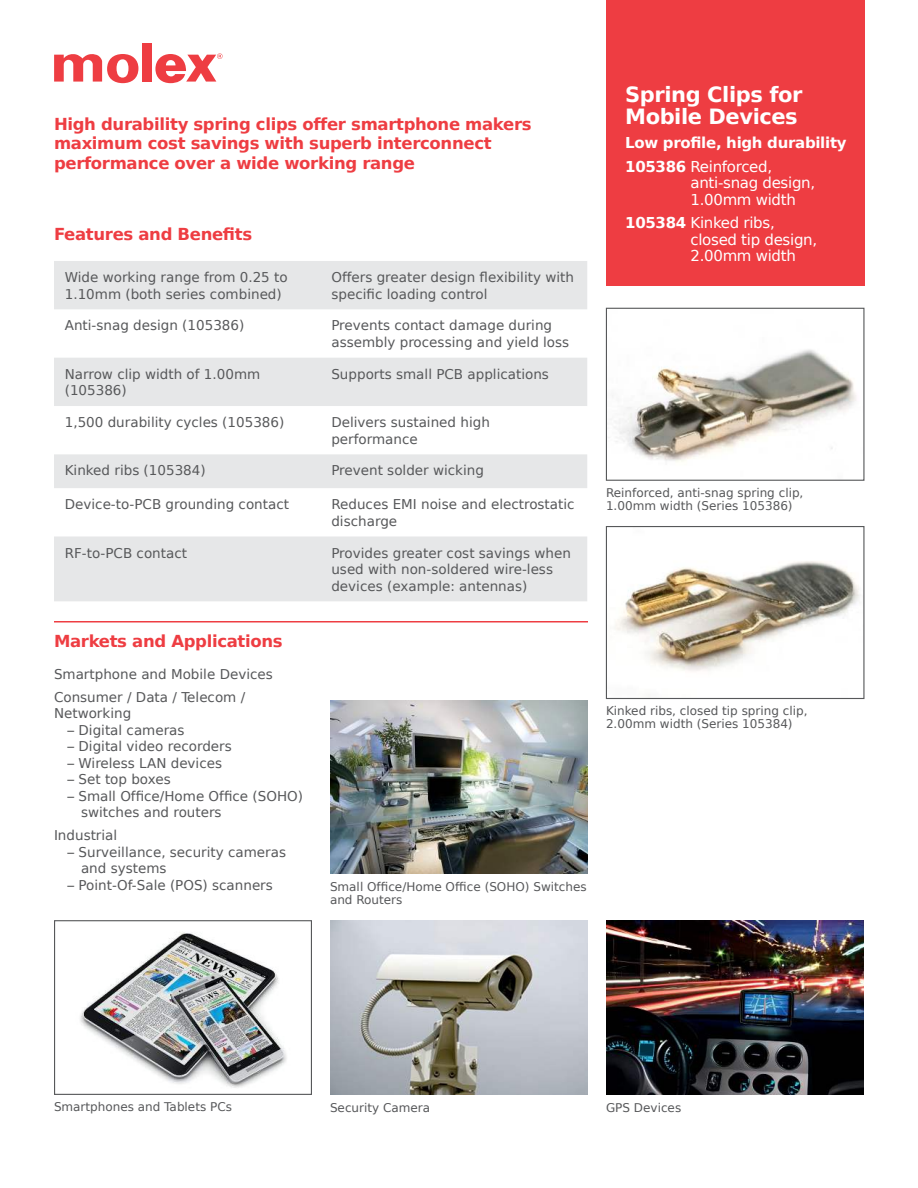
<style>
.page{position:relative;width:918px;height:1188px;background:#fff}
.page>*{position:absolute;margin:0;border:0;box-sizing:border-box;transform-origin:0 0}
.t1{font:700 21px/22.5px "Bitstream Vera Sans";letter-spacing:-.02em;color:#fff}
.t2{font:700 16.5px/19.5px "Bitstream Vera Sans";letter-spacing:-.02em;color:#ee3d42}
.t3{font:15px/16.5px "Bitstream Vera Sans";letter-spacing:-.02em;color:#fff}
.t4{font:700 15px/23.7px "Bitstream Vera Sans";letter-spacing:-.02em;color:#fff}
.t5{font:13.5px/16.5px "Bitstream Vera Sans";color:#57585a}
.t6{font:12px/13.5px "Bitstream Vera Sans";color:#57585a}
.s1{font-weight:400}
.s2{font-weight:700}
</style>
<div class="page">
<div style="left:142px;top:43px;width:9px;height:39px;background:#ee3d42"></div>
<svg style="left:54px;top:54px;width:84px;height:29px"></svg>
<svg style="left:155px;top:53px;width:68px;height:30px"></svg>
<img style="left:607px;top:921px;width:256px;height:173px">
<img style="left:331px;top:921px;width:256px;height:173px">
<img style="left:331px;top:700px;width:256px;height:174px">
<img style="left:80px;top:932px;width:207px;height:156px">
<div style="left:54px;top:920px;width:258px;height:175px;border:1px solid #57585a"></div>
<svg style="left:54px;top:261px;width:533px;height:340px;fill:#e6e7e8"></svg>
<img style="left:612px;top:349px;width:244px;height:113px">
<div style="left:606px;top:308px;width:259px;height:173px;border:1px solid #57585a"></div>
<img style="left:615px;top:561px;width:245px;height:110px">
<div style="left:606px;top:526px;width:259px;height:173px;border:1px solid #57585a"></div>
<div style="left:606px;top:0;width:258px;height:285px;background:#ee3d42"></div>
<hr style="left:54px;top:621px;width:534px;height:1px;background:#ee3d42">
<p class="t2" style="left:54px;top:115px;width:479px">High durability spring clips offer smartphone makers maximum cost savings with superb interconnect performance over a wide working range</p>
<p class="t2" style="left:54px;top:224px;width:200px">Features and Bene昀椀ts</p>
<p class="t5" style="left:65px;top:269px;width:224px">Wide working range from 0.25 to<br>1.10mm (both series combined)</p>
<p class="t5" style="left:331px;top:269px;width:244px">Offers greater design 昀氀exibility with speci昀椀c loading control</p>
<p class="t5" style="left:65px;top:317px;width:181px">Anti-snag design (105386)</p>
<p class="t5" style="left:331px;top:317px;width:239px">Prevents contact damage during assembly processing and yield loss</p>
<p class="t5" style="left:65px;top:366px;width:197px">Narrow clip width of 1.00mm (105386)</p>
<p class="t5" style="left:331px;top:366px;width:219px">Supports small PCB applications</p>
<p class="t5" style="left:65px;top:414px;width:221px">1,500 durability cycles (105386)</p>
<p class="t5" style="left:331px;top:414px;width:160px">Delivers sustained high performance</p>
<p class="t5" style="left:65px;top:463px;width:142px">Kinked ribs (105384)</p>
<p class="t5" style="left:331px;top:463px;width:154px">Prevent solder wicking</p>
<p class="t5" style="left:65px;top:496px;width:226px">Device-to-PCB grounding contact</p>
<p class="t5" style="left:331px;top:496px;width:245px">Reduces EMI noise and electrostatic discharge</p>
<p class="t5" style="left:65px;top:545px;width:124px">RF-to-PCB contact</p>
<p class="t5" style="left:331px;top:545px;width:241px">Provides greater cost savings when used with non-soldered wire-less devices (example: antennas)</p>
<p class="t2" style="left:54px;top:633px;width:230px">Markets and Applications</p>
<p class="t5" style="left:54px;top:662px;width:220px;line-height:23.2px">Smartphone and Mobile Devices<br>Consumer / Data / Telecom /</p>
<p class="t5" style="left:54px;top:705px;width:79px">Networking</p>
<p class="t5" style="left:68px;top:722px;width:119px">– Digital cameras</p>
<p class="t5" style="left:68px;top:738px;width:166px">– Digital video recorders</p>
<p class="t5" style="left:68px;top:756px;width:156px">– Wireless LAN devices</p>
<p class="t5" style="left:68px;top:771px;width:105px">– Set top boxes</p>
<p class="t5" style="left:81px;top:788px;width:224px;text-indent:-14px">– Small Of昀椀ce/Home Of昀椀ce (SOHO) switches and routers</p>
<p class="t5" style="left:54px;top:829px;width:65px">Industrial</p>
<p class="t5" style="left:81px;top:845px;width:207px;text-indent:-14px">– Surveillance, security cameras and systems</p>
<p class="t5" style="left:68px;top:877px;width:207px">– Point-Of-Sale (POS) scanners</p>
<p class="t6" style="left:330px;top:880px;width:258px">Small Of昀椀ce/Home Of昀椀ce (SOHO) Switches and Routers</p>
<h1 class="t1" style="left:625px;top:85px;width:179px">Spring Clips for<br>Mobile Devices</h1>
<p class="t4" style="left:625px;top:131px;width:223px">Low pro昀椀le, high durability<br>105386 <span class="s1">Reinforced,</span></p>
<p class="t3" style="left:690px;top:175px;width:126px">anti-snag design,<br>1.00mm width</p>
<p class="t3" style="left:690px;top:215px;width:128px;text-indent:-65px"><span class="s2">105384</span> Kinked ribs, closed tip design,<br>2.00mm width</p>
<p class="t6" style="left:606px;top:486px;width:199px">Reinforced, anti-snag spring clip,<br>1.00mm width (Series 105386)</p>
<p class="t6" style="left:606px;top:704px;width:203px">Kinked ribs, closed tip spring clip,<br>2.00mm width (Series 105384)</p>
<p class="t6" style="left:54px;top:1100px;width:179px">Smartphones and Tablets PCs</p>
<p class="t6" style="left:330px;top:1101px;width:102px">Security Camera</p>
<p class="t6" style="left:606px;top:1101px;width:77px">GPS Devices</p>
</div>
